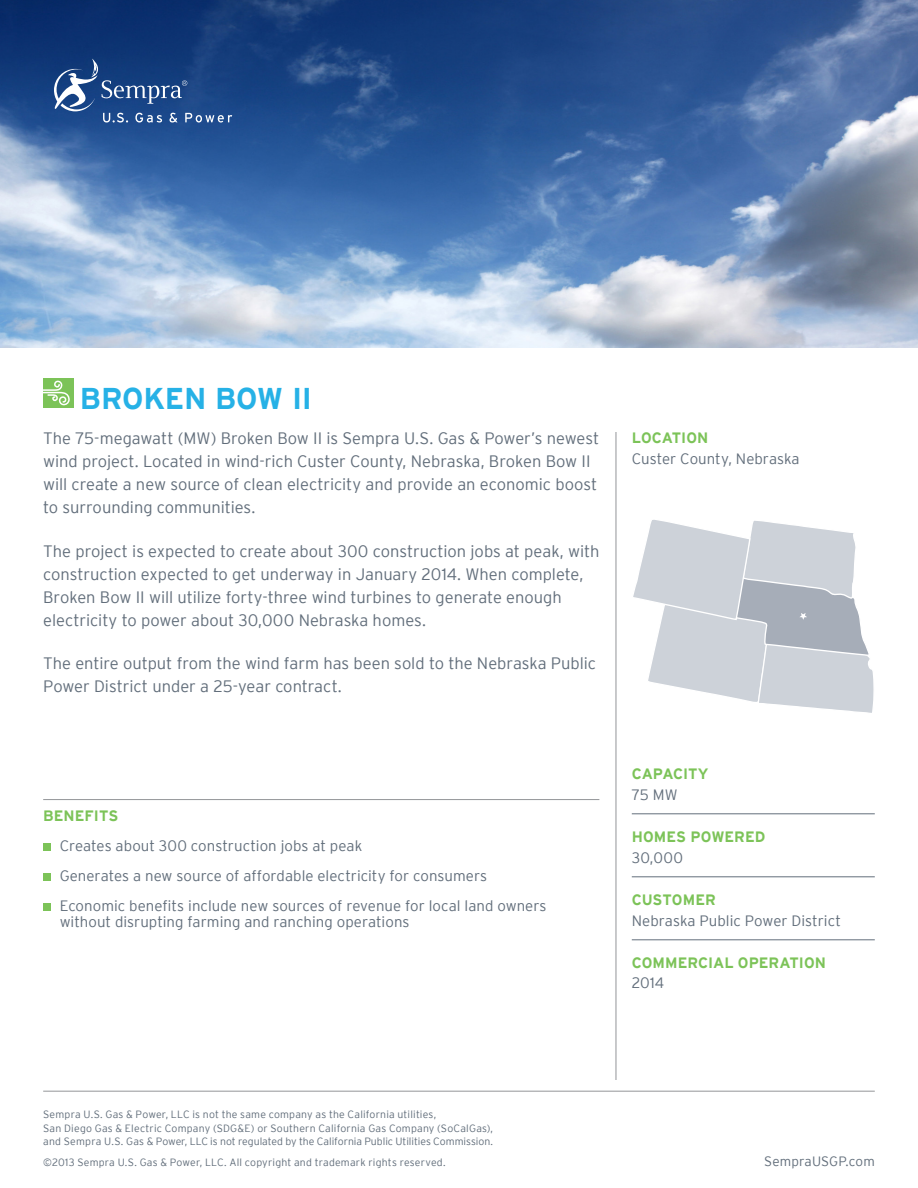
<style>
.page{position:relative;width:918px;height:1188px;background:#fff}
.page>*{position:absolute;margin:0;border:0;box-sizing:border-box;transform-origin:0 0}
.t1{font:700 30px "Interstate";letter-spacing:-.005em;color:#26b1e6}
.Body_Copy_11_15_4_In{font:300 16.5px/23.1px "Interstate";color:#626e7b}
.Benefits_copy{font:300 15px/16.5px "Interstate";letter-spacing:.005em;color:#626e7b}
.Side_Bar_Body_Copy{font:700 15px "Interstate";color:#7cc358}
.Side_Bar_Copy_Rules{font:300 15px "Interstate";letter-spacing:.005em;color:#626e7b}
.Side_Bar_Body_Copy-2{font:300 15px "Interstate";color:#626e7b}
.Benefits_copy-2{font:300 13.5px "Interstate";letter-spacing:.01em;color:#626e7b}
.Disclaimer{font:300 10.5px/13.5px "Interstate";letter-spacing:.015em;color:#626e7b}
</style>
<div class="page">
<hr style="left:616px;top:432px;width:1px;height:648px;background:#939598">
<hr style="left:43px;top:1091px;width:832px;height:1px;background:#939598">
<img style="left:0;top:0;width:918px;height:348px">
<hr style="left:632px;top:813px;width:243px;height:1px;background:#626e7b">
<hr style="left:632px;top:876px;width:243px;height:1px;background:#626e7b">
<hr style="left:632px;top:939px;width:243px;height:1px;background:#626e7b">
<hr style="left:43px;top:799px;width:556px;height:1px;background:#939598">
<div style="left:43px;top:844px;width:8px;height:7px;background:#7cc358"></div>
<div style="left:43px;top:874px;width:8px;height:7px;background:#7cc358"></div>
<div style="left:43px;top:904px;width:8px;height:7px;background:#7cc358"></div>
<div style="left:43px;top:378px;width:31px;height:29px;background:#7cc358"></div>
<svg style="left:43px;top:380px;width:27px;height:26px"></svg>
<svg style="left:633px;top:520px;width:241px;height:193px"></svg>
<svg style="left:54px;top:59px;width:178px;height:64px;background:#315790"></svg>
<p class="t1" style="left:80px;top:382px;width:233px">BROKEN BOW II</p>
<p class="Body_Copy_11_15_4_In" style="left:43px;top:427px;width:558px">The 75-megawatt (MW) Broken Bow II is Sempra U.S. Gas &amp; Power’s newest wind project. Located in wind-rich Custer County, Nebraska, Broken Bow II will create a new source of clean electricity and provide an economic boost to surrounding communities.</p>
<p class="Body_Copy_11_15_4_In" style="left:43px;top:539px;width:558px">The project is expected to create about 300 construction jobs at peak, with construction expected to get underway in January 2014. When complete, Broken Bow II will utilize forty-three wind turbines to generate enough electricity to power about 30,000 Nebraska homes.</p>
<p class="Body_Copy_11_15_4_In" style="left:43px;top:652px;width:554px">The entire output from the wind farm has been sold to the Nebraska Public<br>Power District under a 25-year contract.</p>
<p class="Side_Bar_Body_Copy" style="left:43px;top:807px;width:77px">BENEFITS</p>
<p class="Benefits_copy" style="left:60px;top:837px;width:304px">Creates about 300 construction jobs at peak</p>
<p class="Benefits_copy" style="left:60px;top:867px;width:429px">Generates a new source of affordable electricity for consumers</p>
<p class="Benefits_copy" style="left:60px;top:897px;width:488px">Economic benefits include new sources of revenue for local land owners without disrupting farming and ranching operations</p>
<p class="Side_Bar_Body_Copy" style="left:632px;top:429px;width:78px">LOCATION</p>
<p class="Side_Bar_Body_Copy-2" style="left:632px;top:450px;width:169px">Custer County, Nebraska</p>
<p class="Side_Bar_Body_Copy" style="left:632px;top:765px;width:78px">CAPACITY</p>
<p class="Side_Bar_Copy_Rules" style="left:632px;top:786px;width:47px">75 MW</p>
<p class="Side_Bar_Body_Copy" style="left:632px;top:828px;width:135px">HOMES POWERED</p>
<p class="Side_Bar_Copy_Rules" style="left:632px;top:849px;width:53px">30,000</p>
<p class="Side_Bar_Body_Copy" style="left:632px;top:891px;width:86px">CUSTOMER</p>
<p class="Side_Bar_Copy_Rules" style="left:632px;top:912px;width:211px">Nebraska Public Power District</p>
<p class="Side_Bar_Body_Copy" style="left:632px;top:954px;width:196px">COMMERCIAL OPERATION</p>
<p class="Side_Bar_Body_Copy-2" style="left:632px;top:974px;width:34px">2014</p>
<p class="Disclaimer" style="left:43px;top:1108px;width:451px">Sempra U.S. Gas &amp; Power, LLC is not the same company as the California utilities,<br>San Diego Gas &amp; Electric Company (SDG&amp;E) or Southern California Gas Company (SoCalGas), and Sempra U.S. Gas &amp; Power, LLC is not regulated by the California Public Utilities Commission.</p>
<p class="Disclaimer" style="left:43px;top:1155px;width:404px">©2013 Sempra U.S. Gas &amp; Power, LLC. All copyright and trademark rights reserved.</p>
<p class="Benefits_copy-2" style="left:764px;top:1153px;width:112px">SempraUSGP.com</p>
</div>
